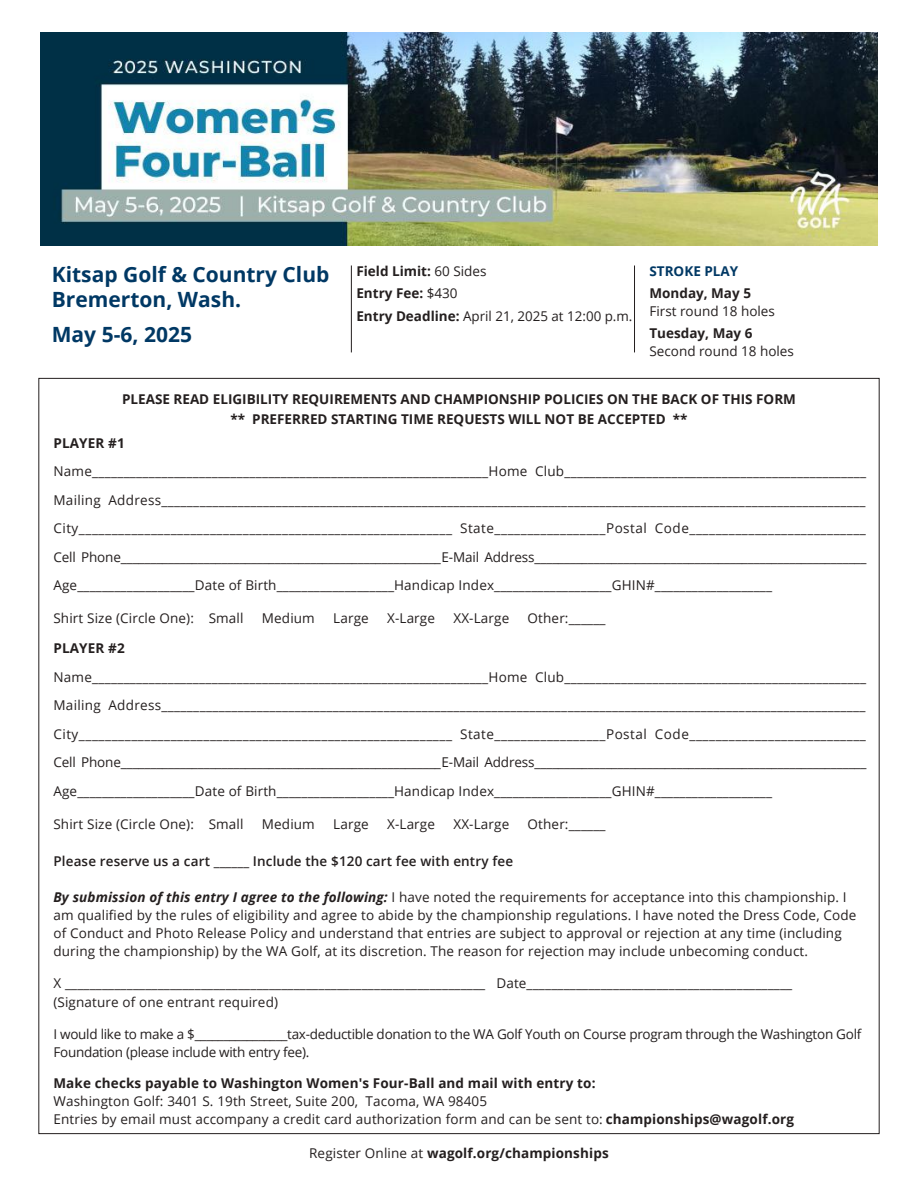
<style>
.page{position:relative;width:918px;height:1188px;background:#fff}
.page>*{position:absolute;margin:0;border:0;box-sizing:border-box;transform-origin:0 0}
.t1{font:700 21px/25.5px "Open Sans";color:#003864}
.t2{font:13.5px/28.5px "Open Sans";letter-spacing:.01em;color:#241f1f}
.t3{font:700 13.5px/22.6px "Open Sans";color:#241f1f}
.t4{font:13.5px/18px "Open Sans";letter-spacing:-.02em;color:#241f1f}
.t5{font:600 13.5px "Open Sans";letter-spacing:.01em;color:#241f1f}
.t6{font:700 13.5px "Open Sans";color:#003864}
.s1{font-weight:400}
.s2{font-weight:700;font-style:italic}
.s3{font-weight:700}
</style>
<div class="page">
<img style="left:40px;top:32px;width:838px;height:214px">
<hr style="left:351px;top:266px;width:1px;height:86px;background:#241f1f">
<hr style="left:634px;top:266px;width:1px;height:86px;background:#241f1f">
<h1 class="t1" style="left:52px;top:261px;width:279px">Kitsap Golf &amp; Country Club<br>Bremerton, Wash.</h1>
<h1 class="t1" style="left:52px;top:321px;width:142px">May 5-6, 2025</h1>
<p class="t3" style="left:356px;top:259px;width:278px">Field Limit: <span class="s1">60 Sides<br></span>Entry Fee: <span class="s1">$430<br></span>Entry Deadline: <span class="s1">April 21, 2025 at 12:00 p.m.</span></p>
<p class="t6" style="left:650px;top:261px;width:90px">STROKE PLAY</p>
<p class="t3" style="left:650px;top:282px;width:103px">Monday, May 5</p>
<p class="t2" style="left:650px;top:296px;width:127px">First round 18 holes</p>
<p class="t3" style="left:650px;top:322px;width:104px">Tuesday, May 6</p>
<p class="t2" style="left:650px;top:336px;width:146px">Second round 18 holes</p>
<p class="t3" style="left:122px;top:388px;width:675px;line-height:20.4px;text-align:center">PLEASE READ ELIGIBILITY REQUIREMENTS AND CHAMPIONSHIP POLICIES ON THE BACK OF THIS FORM ** PREFERRED STARTING TIME REQUESTS WILL NOT BE ACCEPTED **</p>
<p class="t3" style="left:53px;top:431px;width:73px">PLAYER #1</p>
<p class="t2" style="left:53px;top:457px;width:815px;text-align:justify">Name_______________________________________________________________Home Club________________________________________________ Mailing Address_______________________________________________________________________________________________________________ City_________________________________________________________ State_________________Postal Code___________________________ Cell Phone______________________________________________________ E-Mail Address________________________________________________________ Age___________________Date of Birth___________________Handicap Index___________________GHIN#___________________</p>
<p class="t2" style="left:53px;top:604px;width:192px">Shirt Size (Circle One): Small</p>
<p class="t2" style="left:262px;top:604px;width:54px">Medium</p>
<p class="t2" style="left:333px;top:604px;width:37px">Large</p>
<p class="t2" style="left:387px;top:604px;width:49px">X-Large</p>
<p class="t2" style="left:453px;top:604px;width:57px">XX-Large</p>
<p class="t2" style="left:528px;top:604px;width:80px">Other:______</p>
<p class="t3" style="left:53px;top:637px;width:73px">PLAYER #2</p>
<p class="t2" style="left:53px;top:662px;width:815px;text-align:justify">Name_______________________________________________________________Home Club________________________________________________ Mailing Address_______________________________________________________________________________________________________________ City_________________________________________________________ State_________________Postal Code___________________________ Cell Phone______________________________________________________ E-Mail Address________________________________________________________ Age___________________Date of Birth___________________Handicap Index___________________GHIN#___________________</p>
<p class="t2" style="left:53px;top:809px;width:192px">Shirt Size (Circle One): Small</p>
<p class="t2" style="left:262px;top:809px;width:54px">Medium</p>
<p class="t2" style="left:333px;top:809px;width:37px">Large</p>
<p class="t2" style="left:387px;top:809px;width:49px">X-Large</p>
<p class="t2" style="left:453px;top:809px;width:57px">XX-Large</p>
<p class="t2" style="left:528px;top:809px;width:80px">Other:______</p>
<p class="t5" style="left:53px;top:852px;width:461px">Please reserve us a cart ______ Include the $120 cart fee with entry fee</p>
<p class="t2" style="left:53px;top:888px;width:804px;line-height:18px"><span class="s2">By submission of this entry I agree to the following:</span> I have noted the requirements for acceptance into this championship. I am qualified by the rules of eligibility and agree to abide by the championship regulations. I have noted the Dress Code, Code of Conduct and Photo Release Policy and understand that entries are subject to approval or rejection at any time (including during the championship) by the WA Golf, at its discretion. The reason for rejection may include unbecoming conduct.</p>
<p class="t2" style="left:53px;top:973px;width:740px;line-height:19.5px">X ____________________________________________________________________ Date___________________________________________ (Signature of one entrant required)</p>
<p class="t4" style="left:53px;top:1025px;width:810px">I would like to make a $________________tax-deductible donation to the WA Golf Youth on Course program through the Washington Golf<br>Foundation (please include with entry fee).</p>
<p class="t3" style="left:53px;top:1072px;width:544px">Make checks payable to Washington Women's Four-Ball and mail with entry to:</p>
<p class="t2" style="left:53px;top:1092px;width:742px;line-height:18px">Washington Golf: 3401 S. 19th Street, Suite 200, Tacoma, WA 98405<br>Entries by email must accompany a credit card authorization form and can be sent to: <span class="s3">championships@wagolf.org</span></p>
<p class="t3" style="left:309px;top:1141px;width:301px"><span class="s1">Register Online at</span> wagolf.org/championships</p>
</div>
